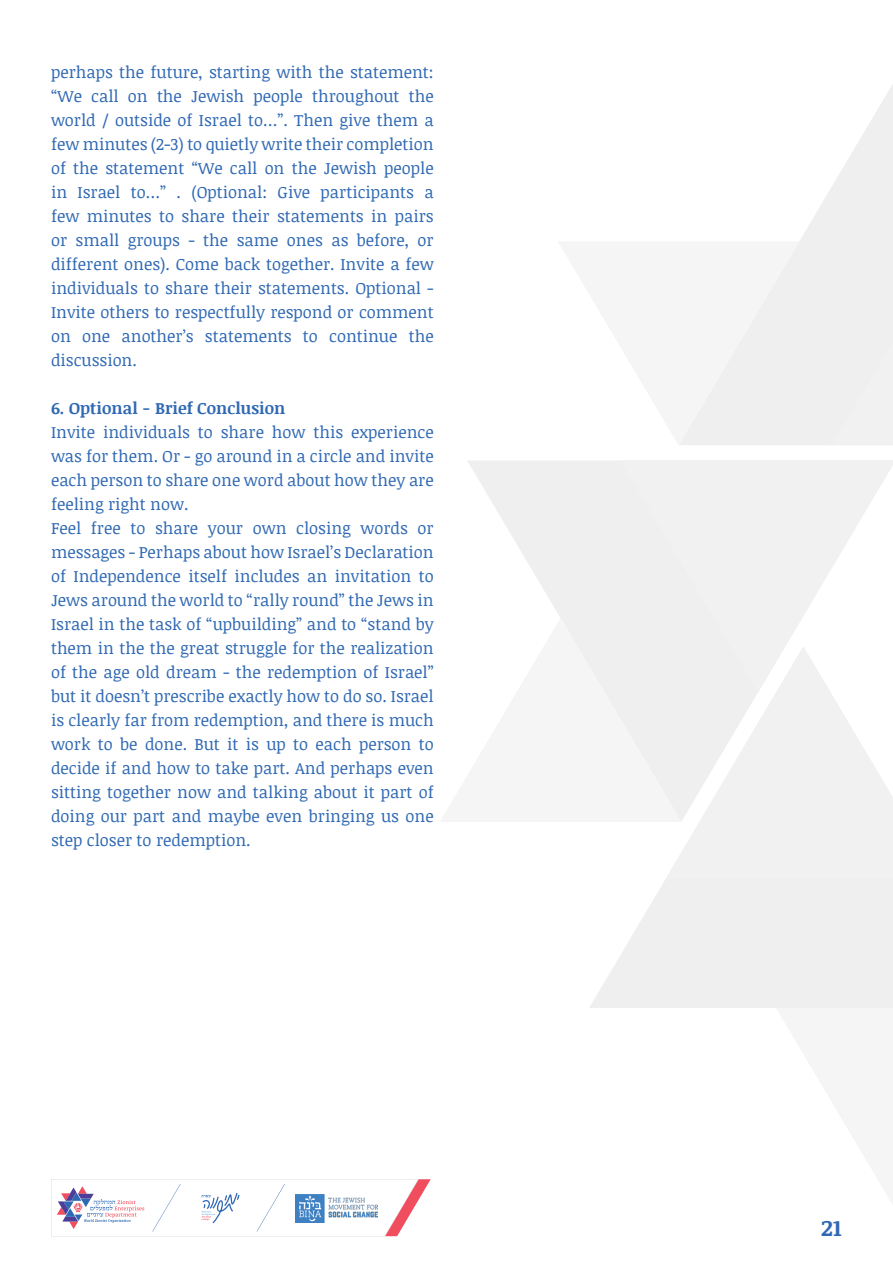
<style>
.page{position:relative;width:893px;height:1263px;background:#fff}
.page>*{position:absolute;margin:0;border:0;box-sizing:border-box;transform-origin:0 0}
.t1{font:700 22.5px "Noticia Text";color:#3069b3}
.t2{font:16.5px/24px "Noticia Text";color:#3069b3;text-align:justify}
.t3{font:700 16.5px "Noticia Text";color:#3069b3}
</style>
<div class="page">
<svg style="left:799px;top:84px;width:94px;height:361px;fill:#efefef"></svg>
<div style="left:832px;top:293px;width:61px;height:152px;background:#efefef"></div>
<div style="left:679px;top:243px;width:120px;height:202px;background:#f5f5f5"></div>
<svg style="left:468px;top:461px;width:152px;height:157px;fill:#efefef"></svg>
<svg style="left:620px;top:460px;width:273px;height:186px;fill:#f1f1f1"></svg>
<div style="left:561px;top:618px;width:120px;height:47px;background:#efefef"></div>
<svg style="left:589px;top:646px;width:304px;height:362px;fill:#efefef"></svg>
<svg style="left:666px;top:646px;width:227px;height:233px;fill:#f1f1f1"></svg>
<svg style="left:51px;top:1179px;width:380px;height:57px"></svg>
<p class="t2" style="left:51px;top:60px;width:384px">perhaps the future, starting with the statement: “We call on the Jewish people throughout the world / outside of Israel to…”. Then give them a few minutes (2-3) to quietly write their completion of the statement “We call on the Jewish people in Israel to…” . (Optional: Give participants a few minutes to share their statements in pairs or small groups - the same ones as before, or different ones). Come back together. Invite a few individuals to share their statements. Optional - Invite others to respectfully respond or comment on one another’s statements to continue the discussion.</p>
<p class="t3" style="left:51px;top:396px;width:236px">6. Optional - Brief Conclusion</p>
<p class="t2" style="left:51px;top:420px;width:384px;text-align:left">Invite individuals to share how this experience was for them. Or - go around in a circle and invite each person to share one word about how they are feeling right now.<br>Feel free to share your own closing words or messages - Perhaps about how Israel’s Declaration of Independence itself includes an invitation to Jews around the world to “rally round” the Jews in Israel in the task of “upbuilding” and to “stand by them in the the great struggle for the realization of the age old dream - the redemption of Israel” but it doesn’t prescribe exactly how to do so. Israel is clearly far from redemption, and there is much work to be done. But it is up to each person to decide if and how to take part. And perhaps even sitting together now and talking about it part of doing our part and maybe even bringing us one step closer to redemption.</p>
<h1 class="t1" style="left:821px;top:1212px;width:22px">21</h1>
</div>
